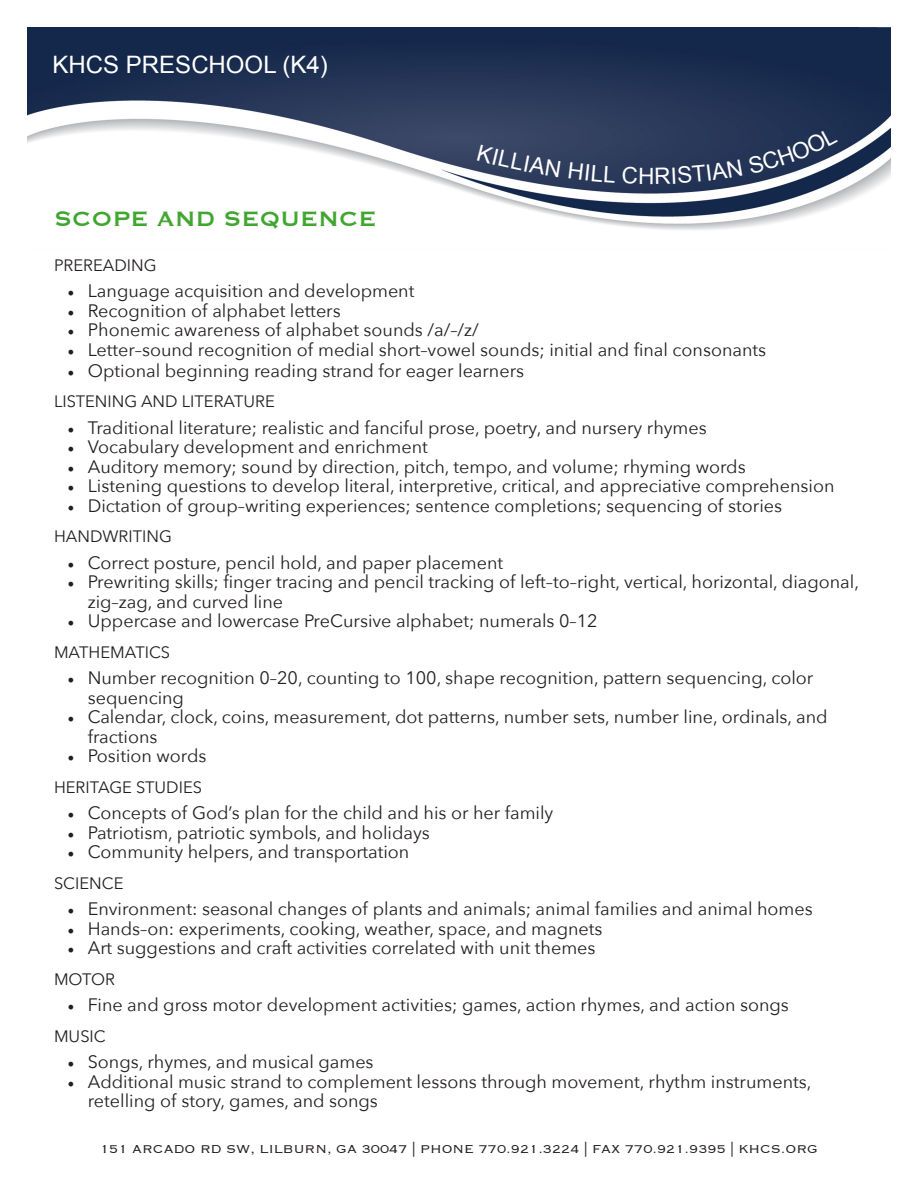
<style>
.page{position:relative;width:918px;height:1188px;background:#fff}
.page>*{position:absolute;margin:0;border:0;box-sizing:border-box;transform-origin:0 0}
.t1{font:27px "Copperplate";color:#41a630}
.t2{font:24px "Arial";color:#fff}
.t3{font:18px/19.5px "Avenir Next";color:#231f20}
.t4{font:16.5px "Avenir Next";color:#231f20}
.t5{font:300 15px "Copperplate";color:#231f20}
.s1{font-family:"Minion Pro"}
</style>
<div class="page">
<img style="left:27px;top:27px;width:864px;height:203px">
<div style="left:477px;top:145px;width:84px;height:32px;background:#344161"></div>
<svg style="left:569px;top:163px;width:47px;height:20px"></svg>
<div style="left:623px;top:160px;width:119px;height:24px;background:#273558"></div>
<svg style="left:748px;top:127px;width:90px;height:47px;background:#324261"></svg>
<p class="t2" style="left:53px;top:49px;width:277px">KHCS PRESCHOOL (K4)</p>
<h1 class="t1" style="left:54px;top:201px;width:324px">SCOPE AND SEQUENCE</h1>
<h2 class="t4" style="left:54px;top:251px;width:104px">PREREADING</h2>
<p class="t3" style="left:68px;top:280px;width:348px"><span class="s1">•</span> Language acquisition and development</p>
<p class="t3" style="left:68px;top:300px;width:275px"><span class="s1">•</span> Recognition of alphabet letters</p>
<p class="t3" style="left:68px;top:319px;width:413px"><span class="s1">•</span> Phonemic awareness of alphabet sounds /a/–/z/</p>
<p class="t3" style="left:68px;top:339px;width:700px"><span class="s1">•</span> Letter–sound recognition of medial short–vowel sounds; initial and final consonants</p>
<p class="t3" style="left:68px;top:360px;width:458px"><span class="s1">•</span> Optional beginning reading strand for eager learners</p>
<h2 class="t4" style="left:54px;top:388px;width:222px">LISTENING AND LITERATURE</h2>
<p class="t3" style="left:68px;top:417px;width:641px"><span class="s1">•</span> Traditional literature; realistic and fanciful prose, poetry, and nursery rhymes</p>
<p class="t3" style="left:68px;top:436px;width:362px"><span class="s1">•</span> Vocabulary development and enrichment</p>
<p class="t3" style="left:68px;top:456px;width:680px"><span class="s1">•</span> Auditory memory; sound by direction, pitch, tempo, and volume; rhyming words</p>
<p class="t3" style="left:68px;top:475px;width:769px"><span class="s1">•</span> Listening questions to develop literal, interpretive, critical, and appreciative comprehension</p>
<p class="t3" style="left:68px;top:495px;width:716px"><span class="s1">•</span> Dictation of group–writing experiences; sentence completions; sequencing of stories</p>
<h2 class="t4" style="left:54px;top:523px;width:119px">HANDWRITING</h2>
<p class="t3" style="left:68px;top:552px;width:437px"><span class="s1">•</span> Correct posture, pencil hold, and paper placement</p>
<p class="t3" style="left:88px;top:571px;width:773px;text-indent:-20px"><span class="s1">•</span> Prewriting skills; finger tracing and pencil tracking of left–to–right, vertical, horizontal, diagonal, zig–zag, and curved line</p>
<p class="t3" style="left:68px;top:610px;width:532px"><span class="s1">•</span> Uppercase and lowercase PreCursive alphabet; numerals 0–12</p>
<h2 class="t4" style="left:54px;top:638px;width:118px">MATHEMATICS</h2>
<p class="t3" style="left:88px;top:667px;width:727px;text-indent:-20px"><span class="s1">•</span> Number recognition 0–20, counting to 100, shape recognition, pattern sequencing, color sequencing</p>
<p class="t3" style="left:88px;top:706px;width:742px;text-indent:-20px"><span class="s1">•</span> Calendar, clock, coins, measurement, dot patterns, number sets, number line, ordinals, and fractions</p>
<p class="t3" style="left:68px;top:745px;width:141px"><span class="s1">•</span> Position words</p>
<h2 class="t4" style="left:54px;top:773px;width:150px">HERITAGE STUDIES</h2>
<p class="t3" style="left:68px;top:802px;width:487px"><span class="s1">•</span> Concepts of God’s plan for the child and his or her family</p>
<p class="t3" style="left:68px;top:822px;width:364px"><span class="s1">•</span> Patriotism, patriotic symbols, and holidays</p>
<p class="t3" style="left:68px;top:841px;width:343px"><span class="s1">•</span> Community helpers, and transportation</p>
<h2 class="t4" style="left:54px;top:869px;width:71px">SCIENCE</h2>
<p class="t3" style="left:68px;top:898px;width:747px"><span class="s1">•</span> Environment: seasonal changes of plants and animals; animal families and animal homes</p>
<p class="t3" style="left:68px;top:918px;width:537px"><span class="s1">•</span> Hands–on: experiments, cooking, weather, space, and magnets</p>
<p class="t3" style="left:68px;top:937px;width:530px"><span class="s1">•</span> Art suggestions and craft activities correlated with unit themes</p>
<h2 class="t4" style="left:54px;top:965px;width:62px">MOTOR</h2>
<p class="t3" style="left:68px;top:994px;width:723px"><span class="s1">•</span> Fine and gross motor development activities; games, action rhymes, and action songs</p>
<h2 class="t4" style="left:54px;top:1022px;width:53px">MUSIC</h2>
<p class="t3" style="left:68px;top:1051px;width:308px"><span class="s1">•</span> Songs, rhymes, and musical games</p>
<p class="t3" style="left:88px;top:1071px;width:725px;text-indent:-20px"><span class="s1">•</span> Additional music strand to complement lessons through movement, rhythm instruments, retelling of story, games, and songs</p>
<p class="t5" style="left:100px;top:1139px;width:719px">151 ARCADO RD SW, LILBURN, GA 30047 | PHONE 770.921.3224 | FAX 770.921.9395 | KHCS.ORG</p>
</div>
